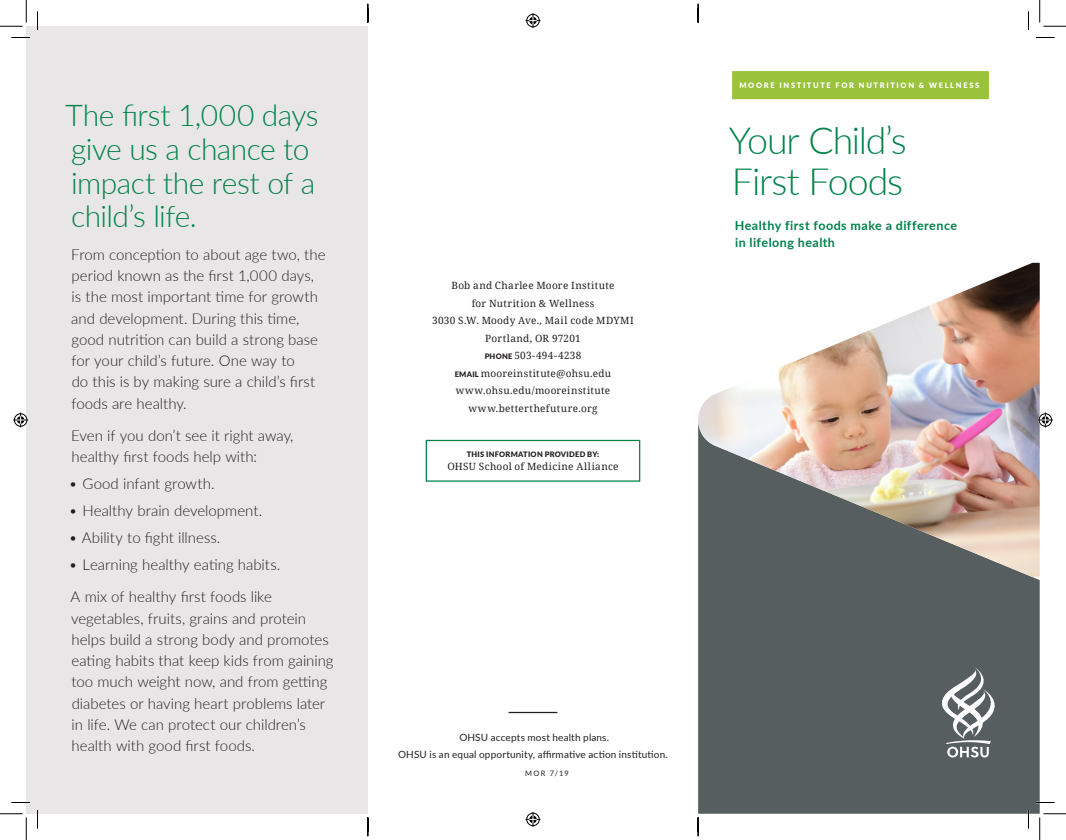
<style>
.page{position:relative;width:1066px;height:840px;background:#fff}
.page>*{position:absolute;margin:0;border:0;box-sizing:border-box;transform-origin:0 0}
.t1{font:300 37.5px/41.2px "Lato";letter-spacing:-.03em;color:#018249}
.t2{font:300 30px/33.8px "Lato";letter-spacing:-.02em;color:#018249}
.t3{font:300 15px/21.2px "Lato";color:#231f20}
.t4{font:700 12.5px/17.5px "Lato";letter-spacing:.04em;color:#018249}
.t5{font:10px/17.5px "Noto Serif";letter-spacing:.03em;color:#231f20;text-align:center}
.t6{font:10px/16.2px "Lato";letter-spacing:.015em;color:#231f20;text-align:center}
.t7{font:900 7.5px "Lato";letter-spacing:.225em;color:#fff}
.t8{font:900 7.5px "Lato";letter-spacing:.035em;color:#231f20}
.t9{font:7.5px "Lato";color:#231f20}
.s1{font-family:"Lato";font-weight:900;font-size:7.5px}
</style>
<div class="page">
<div style="left:698px;top:577px;width:341px;height:237px;background:#575e5f"></div>
<svg style="left:927px;top:667px;width:80px;height:91px;background:#777d7e"></svg>
<img style="left:698px;top:263px;width:341px;height:314px">
<div style="left:26px;top:26px;width:342px;height:788px;background:#e8e6e6"></div>
<hr style="left:508px;top:712px;width:49px;height:1px;background:#231f20">
<div style="left:731px;top:71px;width:257px;height:28px;background:#9ac23b"></div>
<div style="left:425px;top:440px;width:215px;height:42px;border:1px solid #018249"></div>
<svg style="left:11px;top:37px;width:19px;height:1px"></svg>
<svg style="left:1036px;top:37px;width:18px;height:1px"></svg>
<svg style="left:11px;top:802px;width:19px;height:1px"></svg>
<svg style="left:1035px;top:802px;width:19px;height:1px"></svg>
<svg style="left:37px;top:11px;width:1px;height:19px"></svg>
<svg style="left:37px;top:810px;width:1px;height:19px"></svg>
<svg style="left:0;top:0;width:27px;height:27px"></svg>
<svg style="left:0;top:814px;width:27px;height:26px"></svg>
<svg style="left:1039px;top:0;width:26px;height:27px"></svg>
<svg style="left:1039px;top:814px;width:26px;height:26px"></svg>
<svg style="left:525px;top:13px;width:15px;height:15px"></svg>
<svg style="left:525px;top:812px;width:15px;height:15px"></svg>
<svg style="left:13px;top:412px;width:15px;height:16px"></svg>
<svg style="left:1037px;top:412px;width:15px;height:16px"></svg>
<svg style="left:367px;top:4px;width:1px;height:18px"></svg>
<svg style="left:367px;top:818px;width:1px;height:18px"></svg>
<svg style="left:697px;top:4px;width:1px;height:18px"></svg>
<svg style="left:697px;top:818px;width:1px;height:18px"></svg>
<p class="t2" style="left:66px;top:97px;width:254px">The first 1,000 days give us a chance to impact the rest of a child’s life.</p>
<p class="t3" style="left:71px;top:243px;width:256px">From conception to about age two, the period known as the first 1,000 days, is the most important time for growth and development. During this time, good nutrition can build a strong base for your child’s future. One way to<br>do this is by making sure a child’s first foods are healthy.</p>
<p class="t3" style="left:71px;top:425px;width:224px">Even if you don’t see it right away, healthy first foods help with:</p>
<p class="t3" style="left:69px;top:473px;width:147px">• Good infant growth.</p>
<p class="t3" style="left:69px;top:500px;width:195px">• Healthy brain development.</p>
<p class="t3" style="left:69px;top:527px;width:153px">• Ability to fight illness.</p>
<p class="t3" style="left:69px;top:553px;width:213px">• Learning healthy eating habits.</p>
<p class="t3" style="left:71px;top:586px;width:264px">A mix of healthy first foods like vegetables, fruits, grains and protein helps build a strong body and promotes eating habits that keep kids from gaining too much weight now, and from getting diabetes or having heart problems later in life. We can protect our children’s health with good first foods.</p>
<p class="t5" style="left:451px;top:277px;width:164px">Bob and Charlee Moore Institute for Nutrition &amp; Wellness</p>
<p class="t5" style="left:432px;top:312px;width:203px">3030 S.W. Moody Ave., Mail code MDYMI</p>
<p class="t5" style="left:485px;top:329px;width:97px">Portland, OR 97201</p>
<p class="t5" style="left:484px;top:347px;width:98px"><span class="s1">PHONE</span> 503-494-4238</p>
<p class="t5" style="left:454px;top:364px;width:158px"><span class="s1">EMAIL</span> mooreinstitute@ohsu.edu</p>
<p class="t5" style="left:455px;top:382px;width:156px">www.ohsu.edu/mooreinstitute</p>
<p class="t5" style="left:468px;top:399px;width:130px">www.betterthefuture.org</p>
<p class="t8" style="left:466px;top:449px;width:134px">THIS INFORMATION PROVIDED BY:</p>
<p class="t5" style="left:447px;top:457px;width:173px">OHSU School of Medicine Alliance</p>
<p class="t7" style="left:739px;top:80px;width:241px">MOORE INSTITUTE FOR NUTRITION &amp; WELLNESS</p>
<p class="t1" style="left:728px;top:119px;width:179px">Your Child’s<br>First Foods</p>
<p class="t4" style="left:734px;top:216px;width:224px">Healthy first foods make a difference in lifelong health</p>
<p class="t6" style="left:398px;top:729px;width:271px">OHSU accepts most health plans.<br>OHSU is an equal opportunity, affirmative action institution.</p>
<p class="t9" style="left:525px;top:768px;width:45px">MOR 7/19</p>
</div>
